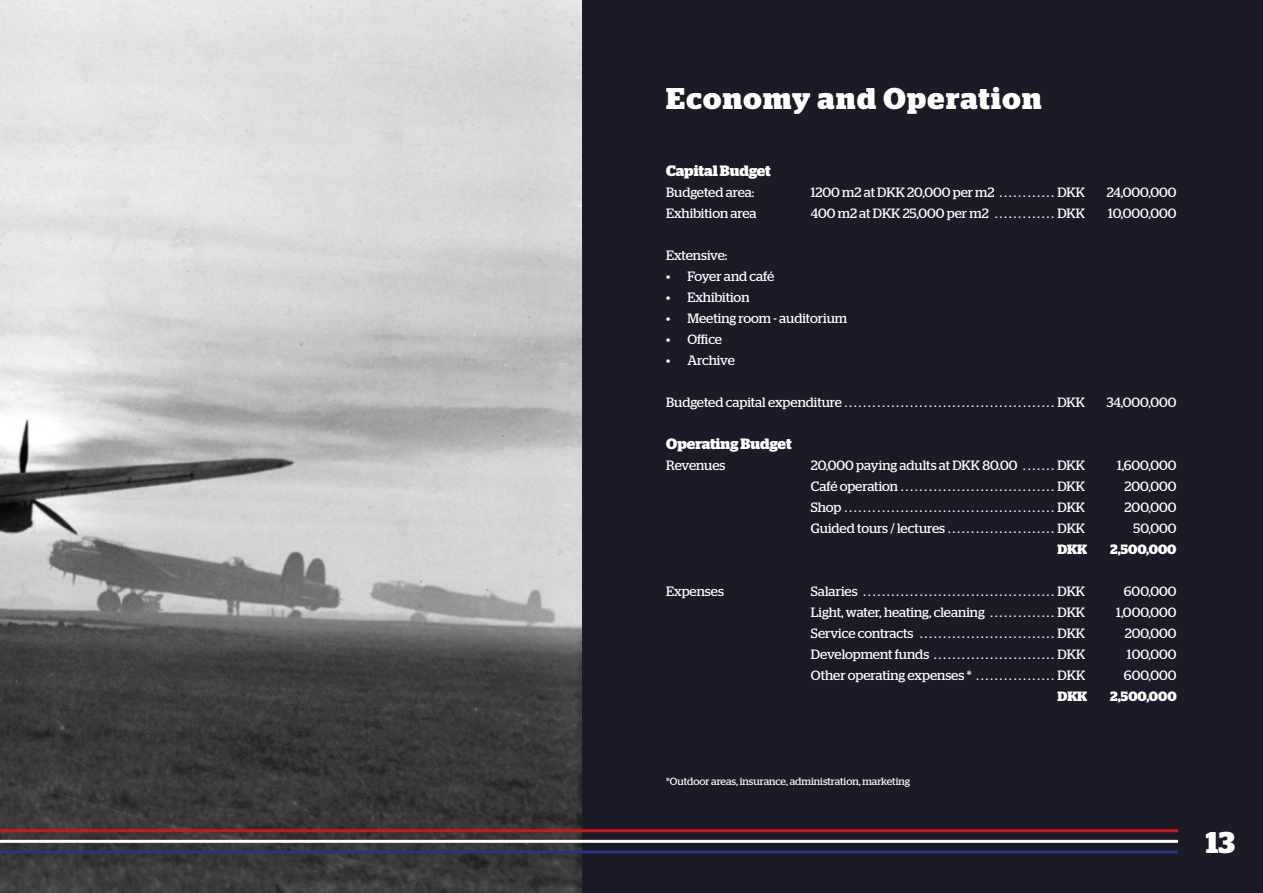
<style>
.page{position:relative;width:1263px;height:893px;background:#fff}
.page>*{position:absolute;margin:0;border:0;box-sizing:border-box;transform-origin:0 0}
.t1{font:700 30px "Stag";letter-spacing:.045em;color:#fff}
.t2{font:700 15px "Stag";letter-spacing:-.005em;color:#fff}
.t3{font:13.5px "Stag";color:#fff}
.t4{font:700 13.5px "Stag";color:#fff}
.t5{font:13.5px "Stag";letter-spacing:-.02em;color:#fff}
.t6{font:10.5px "Stag";color:#fff}
</style>
<div class="page">
<div style="left:581px;top:0;width:682px;height:893px;background:#1b1a27"></div>
<img style="left:0;top:0;width:581px;height:893px">
<hr style="left:0;top:829px;width:1178px;height:3px;background:#cd1719">
<hr style="left:0;top:840px;width:1178px;height:3px;background:#fff">
<hr style="left:0;top:850px;width:1178px;height:3px;background:#283583">
<h1 class="t1" style="left:666px;top:81px;width:377px">Economy and Operation</h1>
<p class="t2" style="left:666px;top:162px;width:106px">Capital Budget</p>
<p class="t3" style="left:666px;top:185px;width:90px">Budgeted area:</p>
<p class="t3" style="left:811px;top:185px;width:190px">1200 m2 at DKK 20,000 per m2 .............</p>
<p class="t3" style="left:1057px;top:185px;width:29px">DKK</p>
<p class="t3" style="left:1107px;top:185px;width:71px">24,000,000</p>
<p class="t3" style="left:666px;top:206px;width:92px">Exhibition area</p>
<p class="t3" style="left:811px;top:206px;width:186px">400 m2 at DKK 25,000 per m2 ..............</p>
<p class="t3" style="left:1057px;top:206px;width:29px">DKK</p>
<p class="t3" style="left:1108px;top:206px;width:70px">10,000,000</p>
<p class="t3" style="left:666px;top:248px;width:63px">Extensive:</p>
<p class="t3" style="left:666px;top:269px;width:110px">• Foyer and café</p>
<p class="t3" style="left:666px;top:290px;width:85px">• Exhibition</p>
<p class="t3" style="left:666px;top:311px;width:182px">• Meeting room - auditorium</p>
<p class="t3" style="left:666px;top:332px;width:57px">• Office</p>
<p class="t5" style="left:666px;top:353px;width:70px">• Archive</p>
<p class="t3" style="left:666px;top:395px;width:182px">Budgeted capital expenditure ..............................................</p>
<p class="t3" style="left:1057px;top:395px;width:29px">DKK</p>
<p class="t3" style="left:1107px;top:395px;width:71px">34,000,000</p>
<p class="t2" style="left:666px;top:435px;width:127px">Operating Budget</p>
<p class="t3" style="left:666px;top:458px;width:61px">Revenues</p>
<p class="t3" style="left:811px;top:458px;width:214px">20,000 paying adults at DKK 80.00 ........</p>
<p class="t3" style="left:1057px;top:458px;width:29px">DKK</p>
<p class="t3" style="left:1117px;top:458px;width:61px">1,600,000</p>
<p class="t3" style="left:811px;top:479px;width:93px">Café operation ..................................</p>
<p class="t3" style="left:1057px;top:479px;width:29px">DKK</p>
<p class="t3" style="left:1124px;top:479px;width:53px">200,000</p>
<p class="t3" style="left:811px;top:500px;width:37px">Shop ..............................................</p>
<p class="t3" style="left:1057px;top:500px;width:29px">DKK</p>
<p class="t3" style="left:1124px;top:500px;width:53px">200,000</p>
<p class="t3" style="left:811px;top:521px;width:140px">Guided tours / lectures ........................</p>
<p class="t3" style="left:1057px;top:521px;width:29px">DKK</p>
<p class="t3" style="left:1133px;top:521px;width:45px">50,000</p>
<p class="t4" style="left:1057px;top:542px;width:31px">DKK</p>
<p class="t4" style="left:1110px;top:542px;width:68px">2,500,000</p>
<p class="t3" style="left:666px;top:584px;width:59px">Expenses</p>
<p class="t3" style="left:811px;top:584px;width:54px">Salaries ..........................................</p>
<p class="t3" style="left:1057px;top:584px;width:29px">DKK</p>
<p class="t3" style="left:1124px;top:584px;width:54px">600,000</p>
<p class="t3" style="left:811px;top:605px;width:181px">Light, water, heating, cleaning ...............</p>
<p class="t3" style="left:1057px;top:605px;width:29px">DKK</p>
<p class="t3" style="left:1116px;top:605px;width:62px">1,000,000</p>
<p class="t3" style="left:811px;top:626px;width:111px">Service contracts ..............................</p>
<p class="t3" style="left:1057px;top:626px;width:29px">DKK</p>
<p class="t3" style="left:1125px;top:626px;width:53px">200,000</p>
<p class="t3" style="left:811px;top:647px;width:125px">Development funds ...........................</p>
<p class="t3" style="left:1057px;top:647px;width:29px">DKK</p>
<p class="t3" style="left:1127px;top:647px;width:51px">100,000</p>
<p class="t3" style="left:811px;top:668px;width:167px">Other operating expenses * ..................</p>
<p class="t3" style="left:1057px;top:668px;width:29px">DKK</p>
<p class="t3" style="left:1124px;top:668px;width:54px">600,000</p>
<p class="t4" style="left:1057px;top:689px;width:31px">DKK</p>
<p class="t4" style="left:1110px;top:689px;width:68px">2,500,000</p>
<p class="t6" style="left:666px;top:776px;width:245px">*Outdoor areas, insurance, administration, marketing</p>
<h1 class="t1" style="left:1206px;top:825px;width:31px">13</h1>
</div>
